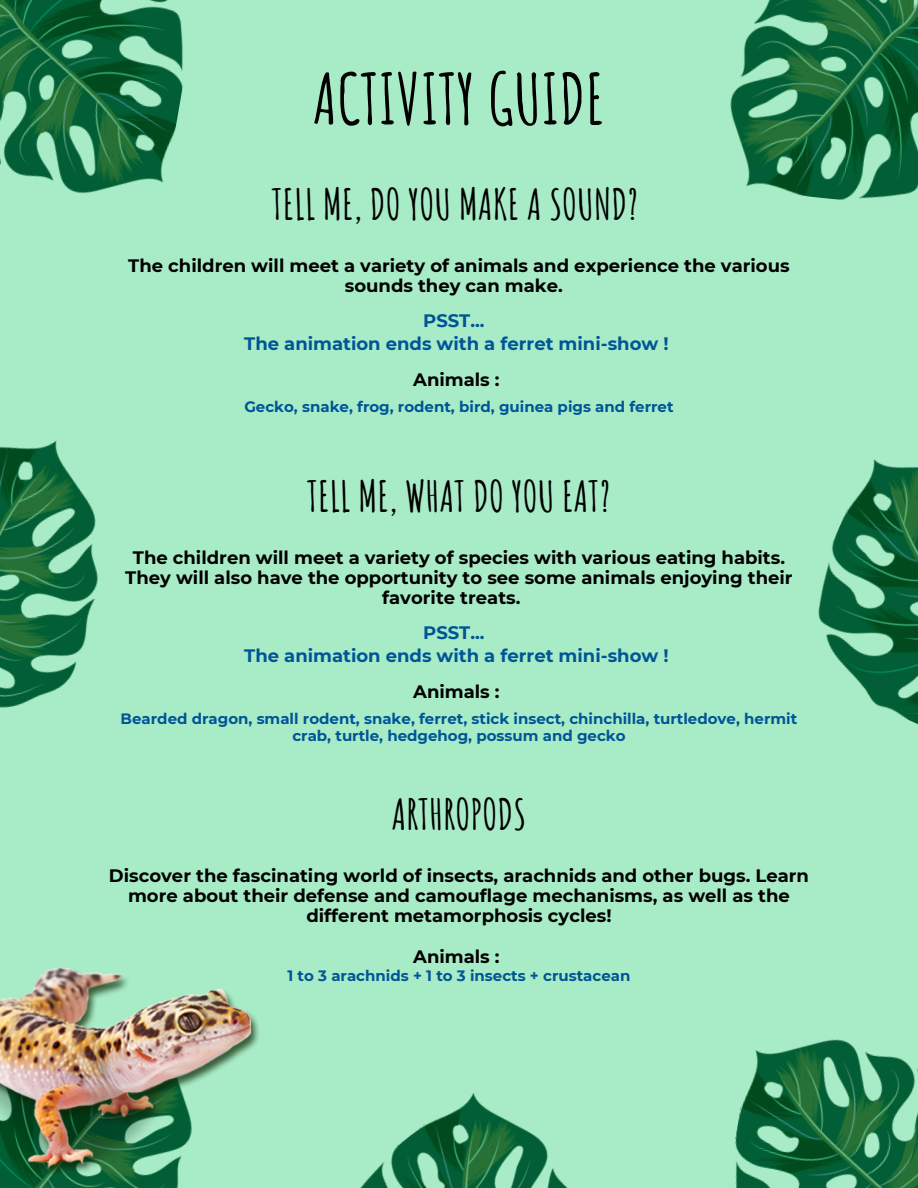
<style>
.page{position:relative;width:918px;height:1188px;background:#a8ebc7}
.page>*{position:absolute;margin:0;border:0;box-sizing:border-box;transform-origin:0 0}
.t1{font:700 69.3px "Amatic SC";color:#000}
.t2{font:700 42px "Amatic SC";color:#000}
.t3{font:700 18px/20.2px "Montserrat";color:#000;text-align:center}
.t4{font:700 18px "Montserrat";color:#005596}
.t5{font:700 15px/16.8px "Montserrat";color:#005596;text-align:center}
</style>
<div class="page">
<img style="left:0;top:0;width:183px;height:194px">
<img style="left:730px;top:0;width:188px;height:200px">
<img style="left:734px;top:1039px;width:184px;height:149px">
<img style="left:0;top:1174px;width:179px;height:14px">
<img style="left:0;top:440px;width:98px;height:268px">
<img style="left:818px;top:459px;width:100px;height:265px">
<img style="left:0;top:969px;width:259px;height:205px">
<img style="left:360px;top:1093px;width:208px;height:95px">
<p class="t1" style="left:313px;top:54px;width:293px">ACTIVITY GUIDE</p>
<p class="t2" style="left:272px;top:178px;width:368px">TELL ME, DO YOU MAKE A SOUND?</p>
<p class="t3" style="left:128px;top:256px;width:663px">The children will meet a variety of animals and experience the various sounds they can make.</p>
<p class="t4" style="left:423px;top:310px;width:63px">PSST...</p>
<p class="t4" style="left:244px;top:332px;width:426px">The animation ends with a ferret mini-show !</p>
<h2 class="t3" style="left:413px;top:369px;width:88px">Animals :</h2>
<p class="t5" style="left:244px;top:398px;width:431px">Gecko, snake, frog, rodent, bird, guinea pigs and ferret</p>
<p class="t2" style="left:307px;top:470px;width:305px">TELL ME, WHAT DO YOU EAT?</p>
<p class="t3" style="left:133px;top:547px;width:654px">The children will meet a variety of species with various eating habits.</p>
<p class="t3" style="left:125px;top:568px;width:669px">They will also have the opportunity to see some animals enjoying their</p>
<p class="t3" style="left:382px;top:588px;width:140px">favorite treats.</p>
<p class="t4" style="left:423px;top:622px;width:63px">PSST...</p>
<p class="t4" style="left:244px;top:644px;width:426px">The animation ends with a ferret mini-show !</p>
<p class="t3" style="left:413px;top:681px;width:88px">Animals :</p>
<h2 class="t5" style="left:121px;top:710px;width:678px">Bearded dragon, small rodent, snake, ferret, stick insect, chinchilla, turtledove, hermit crab, turtle, hedgehog, possum and gecko</h2>
<p class="t2" style="left:392px;top:787px;width:136px">ARTHROPODS</p>
<p class="t3" style="left:109px;top:865px;width:702px">Discover the fascinating world of insects, arachnids and other bugs. Learn more about their defense and camouflage mechanisms, as well as the different metamorphosis cycles!</p>
<p class="t3" style="left:413px;top:946px;width:88px">Animals :</p>
<p class="t5" style="left:288px;top:967px;width:344px">1 to 3 arachnids + 1 to 3 insects + crustacean</p>
</div>
